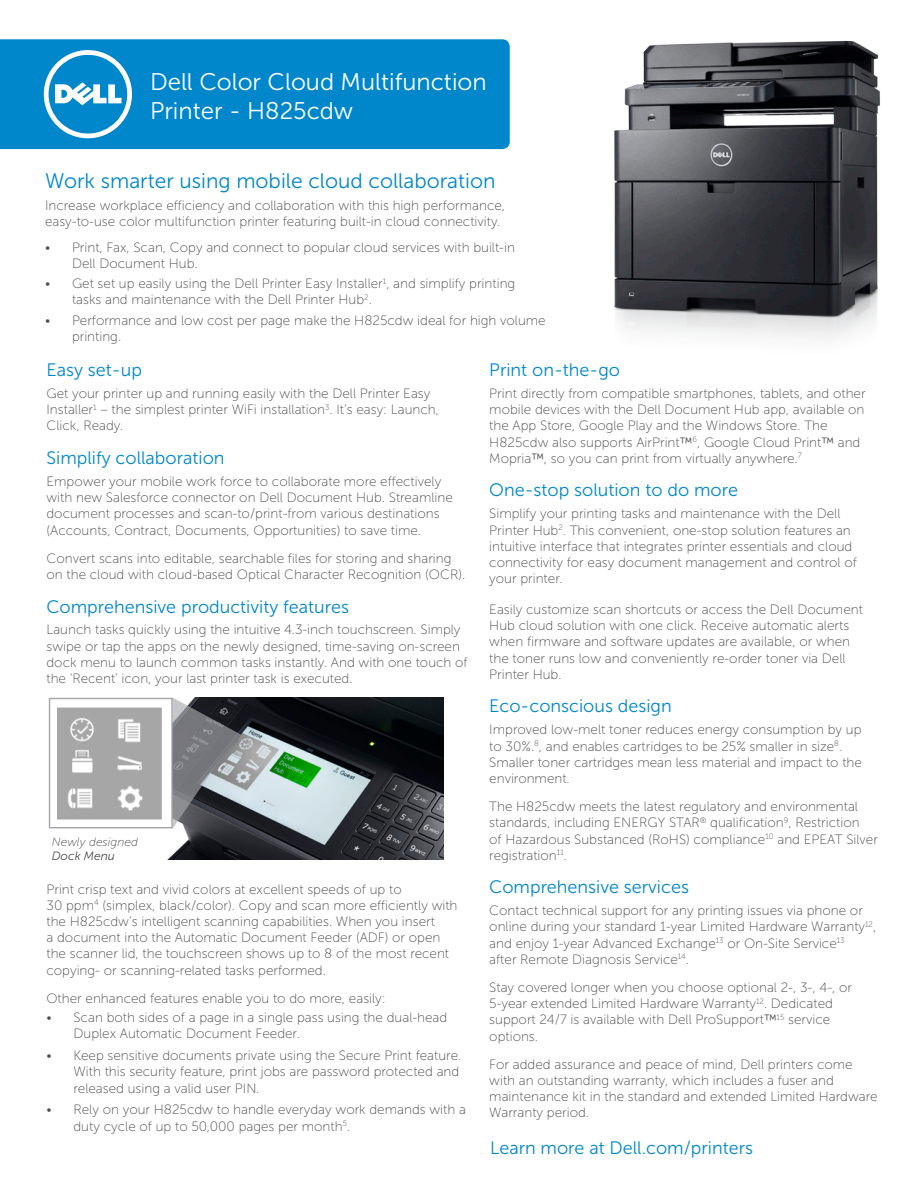
<style>
.page{position:relative;width:918px;height:1188px;background:#fff}
.page>*{position:absolute;margin:0;border:0;box-sizing:border-box;transform-origin:0 0}
.t1{font:24px/28.8px "Museo Sans For Dell 300";color:#fff}
.Subhead_Style_Blue{font:21px "Museo Sans For Dell 300";color:#0087cb}
.Subhead_Style_Blue-2{font:18px "Museo Sans For Dell 300";color:#0087cb}
.t2{font:13.5px/16.2px "Museo Sans For Dell 100";color:#4b4c4d}
.t3{font:italic 12px/14.4px "Museo Sans For Dell 100";color:#4b4c4d}
.s1{font-family:"Museo Sans For Dell 300"}
</style>
<div class="page">
<div style="left:0;top:39px;width:510px;height:110px;background:#0087cb"></div>
<svg style="left:44px;top:50px;width:88px;height:88px"></svg>
<img style="left:614px;top:40px;width:266px;height:299px">
<img style="left:165px;top:698px;width:278px;height:162px">
<svg style="left:173px;top:698px;width:68px;height:130px;background:#6c6e73"></svg>
<div style="left:49px;top:698px;width:124px;height:130px;background:#fff;border:2px solid #a8a9ad"></div>
<img style="left:58px;top:707px;width:104px;height:113px">
<p class="t1" style="left:150px;top:68px;width:338px">Dell Color Cloud Multifunction<br>Printer - H825cdw</p>
<p class="Subhead_Style_Blue" style="left:45px;top:169px;width:452px">Work smarter using mobile cloud collaboration</p>
<p class="t2" style="left:45px;top:197px;width:462px">Increase workplace efficiency and collaboration with this high performance, easy-to-use color multifunction printer featuring built-in cloud connectivity.</p>
<p class="t2" style="left:72px;top:239px;width:444px;text-indent:-27px">• Print, Fax, Scan, Copy and connect to popular cloud services with built-in<br>Dell Document Hub.</p>
<p class="t2" style="left:72px;top:276px;width:445px;text-indent:-27px">• Get set up easily using the Dell Printer Easy Installer<sup>1</sup>, and simplify printing tasks and maintenance with the Dell Printer Hub<sup>2</sup>.</p>
<p class="t2" style="left:72px;top:312px;width:475px;text-indent:-27px">• Performance and low cost per page make the H825cdw ideal for high volume printing.</p>
<p class="Subhead_Style_Blue-2" style="left:46px;top:360px;width:97px">Easy set-up</p>
<p class="t2" style="left:46px;top:385px;width:394px">Get your printer up and running easily with the Dell Printer Easy<br>Installer<sup>1</sup> – the simplest printer WiFi installation<sup>3</sup>. It’s easy: Launch,<br>Click, Ready.</p>
<p class="Subhead_Style_Blue-2" style="left:46px;top:448px;width:180px">Simplify collaboration</p>
<p class="t2" style="left:46px;top:473px;width:408px">Empower your mobile work force to collaborate more effectively with new Salesforce connector on Dell Document Hub. Streamline document processes and scan-to/print-from various destinations (Accounts, Contract, Documents, Opportunities) to save time.</p>
<p class="t2" style="left:46px;top:550px;width:420px">Convert scans into editable, searchable files for storing and sharing on the cloud with cloud-based Optical Character Recognition (OCR).</p>
<p class="Subhead_Style_Blue-2" style="left:46px;top:597px;width:304px">Comprehensive productivity features</p>
<p class="t2" style="left:46px;top:622px;width:423px">Launch tasks quickly using the intuitive 4.3-inch touchscreen. Simply swipe or tap the apps on the newly designed, time-saving on-screen dock menu to launch common tasks instantly. And with one touch of the ‘Recent’ icon, your last printer task is executed.</p>
<p class="Subhead_Style_Blue-2" style="left:489px;top:360px;width:132px">Print on-the-go</p>
<p class="t2" style="left:489px;top:385px;width:378px">Print directly from compatible smartphones, tablets, and other mobile devices with the Dell Document Hub app, available on the App Store, Google Play and the Windows Store. The H825cdw also supports AirPrint<span class="s1">™</span><sup>6</sup>, Google Cloud Print<span class="s1">™</span> and Mopria<span class="s1">™</span>, so you can print from virtually anywhere.<sup>7</sup></p>
<p class="Subhead_Style_Blue-2" style="left:489px;top:481px;width:250px">One-stop solution to do more</p>
<p class="t2" style="left:489px;top:506px;width:369px">Simplify your printing tasks and maintenance with the Dell Printer Hub<sup>2</sup>. This convenient, one-stop solution features an intuitive interface that integrates printer essentials and cloud connectivity for easy document management and control of your printer.</p>
<p class="t2" style="left:489px;top:601px;width:375px">Easily customize scan shortcuts or access the Dell Document</p>
<p class="t2" style="left:489px;top:618px;width:362px">Hub cloud solution with one click. Receive automatic alerts when firmware and software updates are available, or when the toner runs low and conveniently re-order toner via Dell Printer Hub.</p>
<p class="Subhead_Style_Blue-2" style="left:489px;top:697px;width:184px">Eco-conscious design</p>
<p class="t2" style="left:489px;top:722px;width:374px">Improved low-melt toner reduces energy consumption by up to 30%.<sup>8</sup>, and enables cartridges to be 25% smaller in size<sup>8</sup>.<br>Smaller toner cartridges mean less material and impact to the environment.</p>
<p class="t2" style="left:489px;top:799px;width:390px">The H825cdw meets the latest regulatory and environmental standards, including ENERGY STAR<sup>®</sup> qualification<sup>9</sup>, Restriction<br>of Hazardous Substanced (RoHS) compliance<sup>10</sup> and EPEAT Silver registration<sup>11</sup>.</p>
<p class="Subhead_Style_Blue-2" style="left:489px;top:877px;width:201px">Comprehensive services</p>
<p class="t2" style="left:489px;top:903px;width:388px">Contact technical support for any printing issues via phone or online during your standard 1-year Limited Hardware Warranty<sup>12</sup>, and enjoy 1-year Advanced Exchange<sup>13</sup> or On-Site Service<sup>13<br></sup>after Remote Diagnosis Service<sup>14</sup>.</p>
<p class="t2" style="left:489px;top:979px;width:364px">Stay covered longer when you choose optional 2-, 3-, 4-, or 5-year extended Limited Hardware Warranty<sup>12</sup>. Dedicated support 24/7 is available with Dell ProSupport<span class="s1">™</span><sup>15</sup> service options.</p>
<p class="t2" style="left:489px;top:1056px;width:390px">For added assurance and peace of mind, Dell printers come with an outstanding warranty, which includes a fuser and maintenance kit in the standard and extended Limited Hardware Warranty period.</p>
<p class="t3" style="left:52px;top:834px;width:88px">Newly designed<br><span class="s1">Dock Menu</span></p>
<p class="t2" style="left:46px;top:881px;width:413px">Print crisp text and vivid colors at excellent speeds of up to<br>30 ppm<sup>4</sup> (simplex, black/color). Copy and scan more efficiently with the H825cdw’s intelligent scanning capabilities. When you insert<br>a document into the Automatic Document Feeder (ADF) or open the scanner lid, the touchscreen shows up to 8 of the most recent copying- or scanning-related tasks performed.</p>
<p class="t2" style="left:46px;top:990px;width:341px">Other enhanced features enable you to do more, easily:</p>
<p class="t2" style="left:74px;top:1009px;width:375px;text-indent:-27px">• Scan both sides of a page in a single pass using the dual-head<br>Duplex Automatic Document Feeder.</p>
<p class="t2" style="left:74px;top:1048px;width:389px;text-indent:-27px">• Keep sensitive documents private using the Secure Print feature.<br>With this security feature, print jobs are password protected and released using a valid user PIN.</p>
<p class="t2" style="left:74px;top:1102px;width:394px;text-indent:-27px">• Rely on your H825cdw to handle everyday work demands with a duty cycle of up to 50,000 pages per month<sup>5</sup>.</p>
<p class="Subhead_Style_Blue-2" style="left:490px;top:1139px;width:264px">Learn more at Dell.com/printers</p>
</div>
